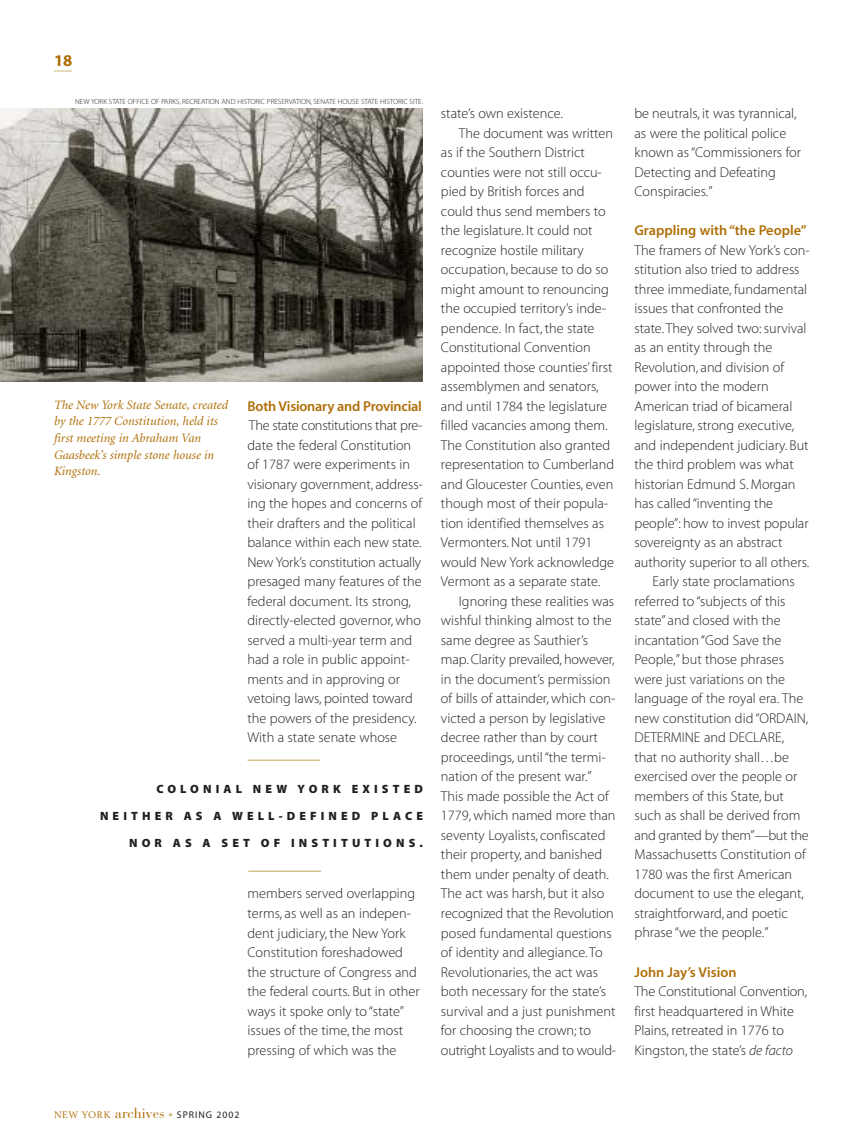
<style>
.page{position:relative;width:864px;height:1148px;background:#fff}
.page>*{position:absolute;margin:0;border:0;box-sizing:border-box;transform-origin:0 0}
.t1{font:16.5px "Myriad MM 700 600";color:#af6e06}
.t2{font:14.25px/19.5px "Myriad MM 215 600";color:#231f1f}
.t3{font:14.25px "Myriad MM 565 600";color:#af6e06}
.t4{font:14.25px "Myriad MM 215 600";letter-spacing:-.02em;color:#231f1f}
.t5{font:italic 12.75px/16.5px "Minion";color:#af6e06}
.t6{font:12px "Myriad MM 830 600";letter-spacing:.345em;color:#231f1f}
.t7{font:9.75px "Myriad MM 400 600";letter-spacing:.105em;color:#231f1f}
.t8{font:7.5px "Myriad MM 215 600";color:#231f1f}
.s1{font-family:"Myriad MM It 215 600"}
.s2{font-family:"Berling";font-size:9.3px;color:#af6e06}
.s3{font-family:"Bauer Bodoni";font-size:14.25px;color:#af6e06}
.s4{font-family:"Bauer Bodoni";font-size:9px;color:#ccb677}
</style>
<div class="page">
<svg style="left:54px;top:71px;width:18px;height:1px"></svg>
<img style="left:0;top:109px;width:423px;height:272px">
<hr style="left:248px;top:759px;width:72px;height:2px;background:#ccb677">
<hr style="left:248px;top:870px;width:73px;height:1px;background:#ccb677">
<p class="t1" style="left:54px;top:54px;width:20px">18</p>
<p class="t8" style="left:75px;top:99px;width:349px">NEW YORK STATE OFFICE OF PARKS, RECREATION AND HISTORIC PRESERVATION, SENATE HOUSE STATE HISTORIC SITE.</p>
<p class="t5" style="left:54px;top:398px;width:176px">The New York State Senate, created by the 1777 Constitution, held its first meeting in Abraham Van<br>Gaasbeek’s simple stone house in<br>Kingston.</p>
<p class="t3" style="left:248px;top:400px;width:176px">Both Visionary and Provincial</p>
<p class="t2" style="left:247px;top:417px;width:177px">The state constitutions that pre&shy;date the federal Constitution of 1787 were experiments in visionary government, address&shy;ing the hopes and concerns of their drafters and the political balance within each new state.<br>New York’s constitution actually presaged many features of the federal document. Its strong, directly-elected governor, who served a multi-year term and had a role in public appoint&shy;ments and in approving or vetoing laws, pointed toward the powers of the presidency.<br>With a state senate whose</p>
<p class="t6" style="left:156px;top:784px;width:268px">COLONIAL NEW YORK EXISTED</p>
<p class="t6" style="left:100px;top:811px;width:324px">NEITHER AS A WELL-DEFINED PLACE</p>
<p class="t6" style="left:129px;top:838px;width:295px">NOR AS A SET OF INSTITUTIONS.</p>
<p class="t2" style="left:247px;top:885px;width:174px">members served overlapping terms, as well as an indepen&shy;dent judiciary, the New York<br>Constitution foreshadowed the structure of Congress and the federal courts. But in other ways it spoke only to “state” issues of the time, the most pressing of which was the</p>
<p class="t2" style="left:441px;top:105px;width:124px">state’s own existence.</p>
<p class="t2" style="left:459px;top:124px;width:156px">The document was written</p>
<p class="t2" style="left:441px;top:144px;width:145px">as if the Southern District</p>
<p class="t2" style="left:441px;top:163px;width:162px">counties were not still occu-</p>
<p class="t2" style="left:441px;top:183px;width:145px">pied by British forces and</p>
<p class="t2" style="left:441px;top:202px;width:166px">could thus send members to</p>
<p class="t2" style="left:441px;top:222px;width:153px">the legislature. It could not</p>
<p class="t2" style="left:441px;top:241px;width:144px">recognize hostile military</p>
<p class="t2" style="left:441px;top:261px;width:169px">occupation, because to do so</p>
<p class="t2" style="left:441px;top:280px;width:170px">might amount to renouncing</p>
<p class="t2" style="left:441px;top:300px;width:167px">the occupied territory’s inde-</p>
<p class="t2" style="left:441px;top:319px;width:155px">pendence. In fact, the state</p>
<p class="t2" style="left:441px;top:339px;width:151px">Constitutional Convention</p>
<p class="t2" style="left:441px;top:358px;width:173px">appointed those counties’ first</p>
<p class="t2" style="left:441px;top:378px;width:159px">assemblymen and senators,</p>
<p class="t2" style="left:441px;top:397px;width:168px">and until 1784 the legislature</p>
<p class="t2" style="left:441px;top:417px;width:168px">filled vacancies among them.</p>
<p class="t2" style="left:441px;top:436px;width:171px">The Constitution also granted</p>
<p class="t2" style="left:441px;top:456px;width:175px">representation to Cumberland</p>
<p class="t2" style="left:441px;top:475px;width:174px">and Gloucester Counties, even</p>
<p class="t2" style="left:441px;top:495px;width:169px">though most of their popula-</p>
<p class="t2" style="left:441px;top:514px;width:165px">tion identified themselves as</p>
<p class="t2" style="left:441px;top:534px;width:153px">Vermonters. Not until 1791</p>
<p class="t2" style="left:441px;top:553px;width:175px">would New York acknowledge</p>
<p class="t2" style="left:441px;top:573px;width:161px">Vermont as a separate state.</p>
<p class="t2" style="left:459px;top:592px;width:157px">Ignoring these realities was</p>
<p class="t2" style="left:441px;top:612px;width:172px">wishful thinking almost to the</p>
<p class="t2" style="left:441px;top:631px;width:149px">same degree as Sauthier’s</p>
<p class="t2" style="left:441px;top:651px;width:175px">map. Clarity prevailed, however,</p>
<p class="t2" style="left:441px;top:670px;width:171px">in the document’s permission</p>
<p class="t2" style="left:441px;top:690px;width:176px">of bills of attainder, which con-</p>
<p class="t2" style="left:441px;top:709px;width:166px">victed a person by legislative</p>
<p class="t2" style="left:441px;top:729px;width:159px">decree rather than by court</p>
<p class="t2" style="left:441px;top:748px;width:166px">proceedings, until “the termi-</p>
<p class="t2" style="left:441px;top:768px;width:152px">nation of the present war.”</p>
<p class="t2" style="left:441px;top:787px;width:169px">This made possible the Act of</p>
<p class="t2" style="left:441px;top:807px;width:176px">1779, which named more than</p>
<p class="t2" style="left:441px;top:826px;width:166px">seventy Loyalists, confiscated</p>
<p class="t2" style="left:441px;top:846px;width:163px">their property, and banished</p>
<p class="t2" style="left:441px;top:865px;width:169px">them under penalty of death.</p>
<p class="t2" style="left:441px;top:885px;width:165px">The act was harsh, but it also</p>
<p class="t2" style="left:441px;top:904px;width:174px">recognized that the Revolution</p>
<p class="t2" style="left:441px;top:924px;width:172px">posed fundamental questions</p>
<p class="t2" style="left:441px;top:943px;width:163px">of identity and allegiance. To</p>
<p class="t2" style="left:441px;top:963px;width:159px">Revolutionaries, the act was</p>
<p class="t2" style="left:441px;top:982px;width:167px">both necessary for the state’s</p>
<p class="t2" style="left:441px;top:1002px;width:176px">survival and a just punishment</p>
<p class="t2" style="left:441px;top:1021px;width:152px">for choosing the crown; to</p>
<p class="t2" style="left:441px;top:1041px;width:177px">outright Loyalists and to would-</p>
<p class="t2" style="left:634px;top:105px;width:168px">be neutrals, it was tyrannical, as were the political police known as “Commissioners for<br>Detecting and Defeating<br>Conspiracies.”</p>
<p class="t3" style="left:634px;top:225px;width:174px">Grappling with “the People”</p>
<p class="t2" style="left:634px;top:241px;width:177px">The framers of New York’s con-</p>
<p class="t2" style="left:634px;top:261px;width:167px">stitution also tried to address</p>
<p class="t2" style="left:634px;top:280px;width:174px">three immediate, fundamental</p>
<p class="t2" style="left:634px;top:300px;width:151px">issues that confronted the</p>
<p class="t2" style="left:634px;top:319px;width:174px">state. They solved two: survival</p>
<p class="t2" style="left:634px;top:339px;width:139px">as an entity through the</p>
<p class="t2" style="left:634px;top:358px;width:151px">Revolution, and division of</p>
<p class="t2" style="left:634px;top:378px;width:136px">power into the modern</p>
<p class="t2" style="left:634px;top:397px;width:159px">American triad of bicameral</p>
<p class="t2" style="left:634px;top:417px;width:161px">legislature, strong executive,</p>
<p class="t2" style="left:634px;top:436px;width:176px">and independent judiciary. But</p>
<p class="t2" style="left:634px;top:456px;width:161px">the third problem was what</p>
<p class="t2" style="left:634px;top:475px;width:163px">historian Edmund S. Morgan</p>
<p class="t2" style="left:634px;top:495px;width:140px">has called “inventing the</p>
<p class="t2" style="left:634px;top:514px;width:176px">people”: how to invest popular</p>
<p class="t2" style="left:634px;top:534px;width:150px">sovereignty as an abstract</p>
<p class="t2" style="left:634px;top:553px;width:176px">authority superior to all others.</p>
<p class="t2" style="left:652px;top:573px;width:144px">Early state proclamations</p>
<p class="t2" style="left:634px;top:592px;width:152px">referred to “subjects of this</p>
<p class="t2" style="left:634px;top:612px;width:148px">state” and closed with the</p>
<p class="t2" style="left:634px;top:631px;width:148px">incantation “God Save the</p>
<p class="t2" style="left:634px;top:651px;width:151px">People,” but those phrases</p>
<p class="t2" style="left:634px;top:670px;width:152px">were just variations on the</p>
<p class="t2" style="left:634px;top:690px;width:170px">language of the royal era. The</p>
<p class="t2" style="left:634px;top:709px;width:175px">new constitution did “ORDAIN,</p>
<p class="t2" style="left:634px;top:729px;width:151px">DETERMINE and DECLARE,</p>
<p class="t2" style="left:634px;top:748px;width:156px">that no authority shall…be</p>
<p class="t2" style="left:634px;top:768px;width:164px">exercised over the people or</p>
<p class="t2" style="left:634px;top:787px;width:151px">members of this State, but</p>
<p class="t2" style="left:634px;top:807px;width:167px">such as shall be derived from</p>
<p class="t4" style="left:634px;top:829px;width:176px">and granted by them”—but the</p>
<p class="t2" style="left:634px;top:846px;width:173px">Massachusetts Constitution of</p>
<p class="t2" style="left:634px;top:865px;width:159px">1780 was the first American</p>
<p class="t2" style="left:634px;top:885px;width:171px">document to use the elegant,</p>
<p class="t2" style="left:634px;top:904px;width:155px">straightforward, and poetic</p>
<p class="t2" style="left:634px;top:924px;width:136px">phrase “we the people.”</p>
<p class="t3" style="left:634px;top:966px;width:104px">John Jay’s Vision</p>
<p class="t2" style="left:634px;top:982px;width:174px">The Constitutional Convention, first headquartered in White<br>Plains, retreated in 1776 to<br>Kingston, the state’s <span class="s1">de facto</span></p>
<p class="t7" style="left:54px;top:1110px;width:187px"><span class="s2">NEW YORK</span> <span class="s3">archives</span> <span class="s4">•</span> SPRING 2002</p>
</div>
